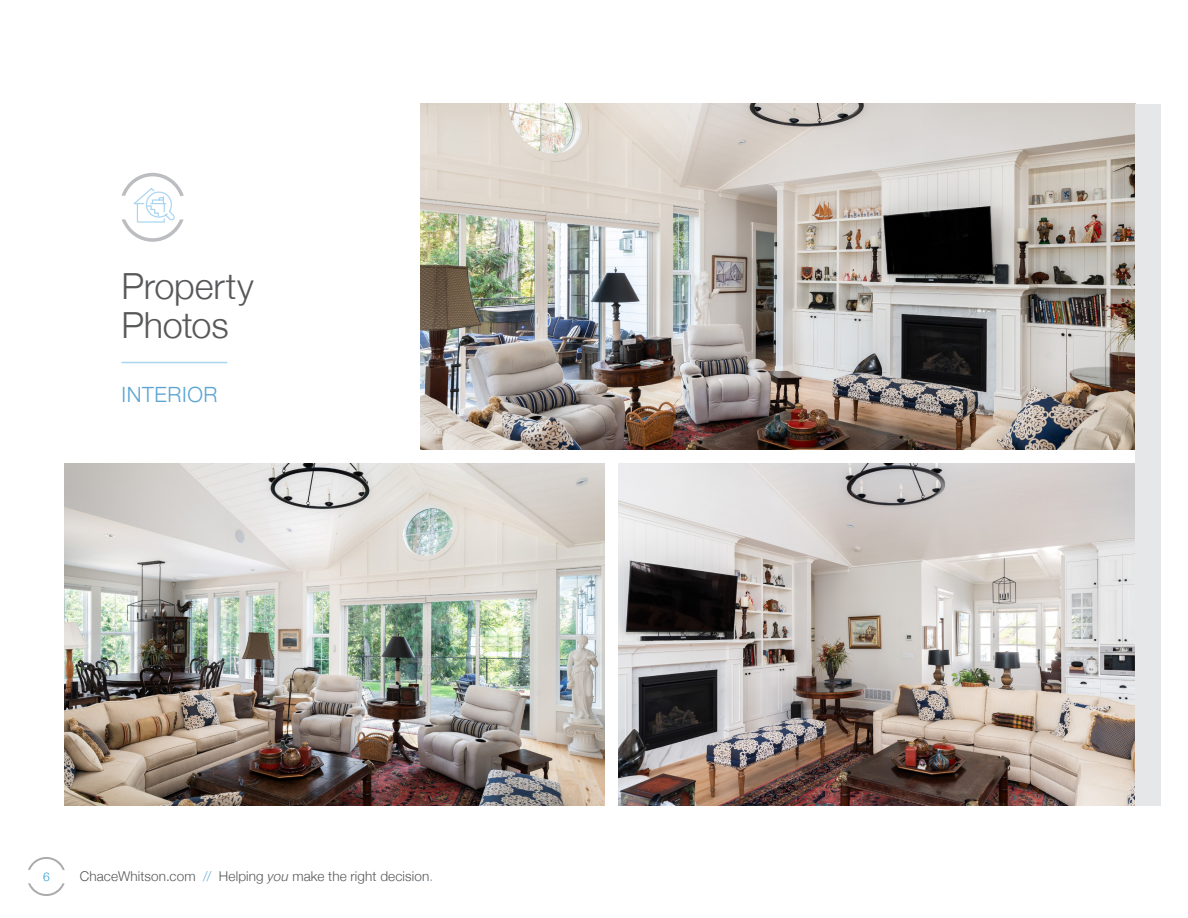
<style>
.page{position:relative;width:1188px;height:918px;background:#fff}
.page>*{position:absolute;margin:0;border:0;box-sizing:border-box;transform-origin:0 0}
.t1{font:300 36px/39px "Helvetica Neue";letter-spacing:-.005em;color:#57585a}
.t2{font:300 21px "Helvetica Neue";letter-spacing:.03em;color:#59a4d3}
.t3{font:300 13.5px "Helvetica Neue";letter-spacing:.01em;color:#57585a}
.t4{font:300 12px "Helvetica Neue";color:#2f99cd}
.s1{color:#62a8d5}
.s2{font-style:italic}
</style>
<div class="page">
<svg style="left:28px;top:857px;width:37px;height:13px"></svg>
<svg style="left:28px;top:883px;width:37px;height:13px"></svg>
<img style="left:421px;top:104px;width:714px;height:346px">
<img style="left:618px;top:463px;width:517px;height:343px">
<img style="left:64px;top:463px;width:540px;height:343px">
<hr style="left:122px;top:362px;width:105px;height:1px;background:#aad5f1">
<svg style="left:122px;top:173px;width:62px;height:69px"></svg>
<div style="left:1135px;top:104px;width:26px;height:702px;background:#e6e7e9"></div>
<p class="t1" style="left:122px;top:264px;width:134px">Property<br>Photos</p>
<p class="t2" style="left:122px;top:377px;width:98px">INTERIOR</p>
<p class="t4" style="left:43px;top:867px;width:8px">6</p>
<p class="t3" style="left:80px;top:865px;width:355px">ChaceWhitson.com <span class="s1">//</span> Helping <span class="s2">you</span> make the right decision<span class="s1">.</span></p>
</div>
